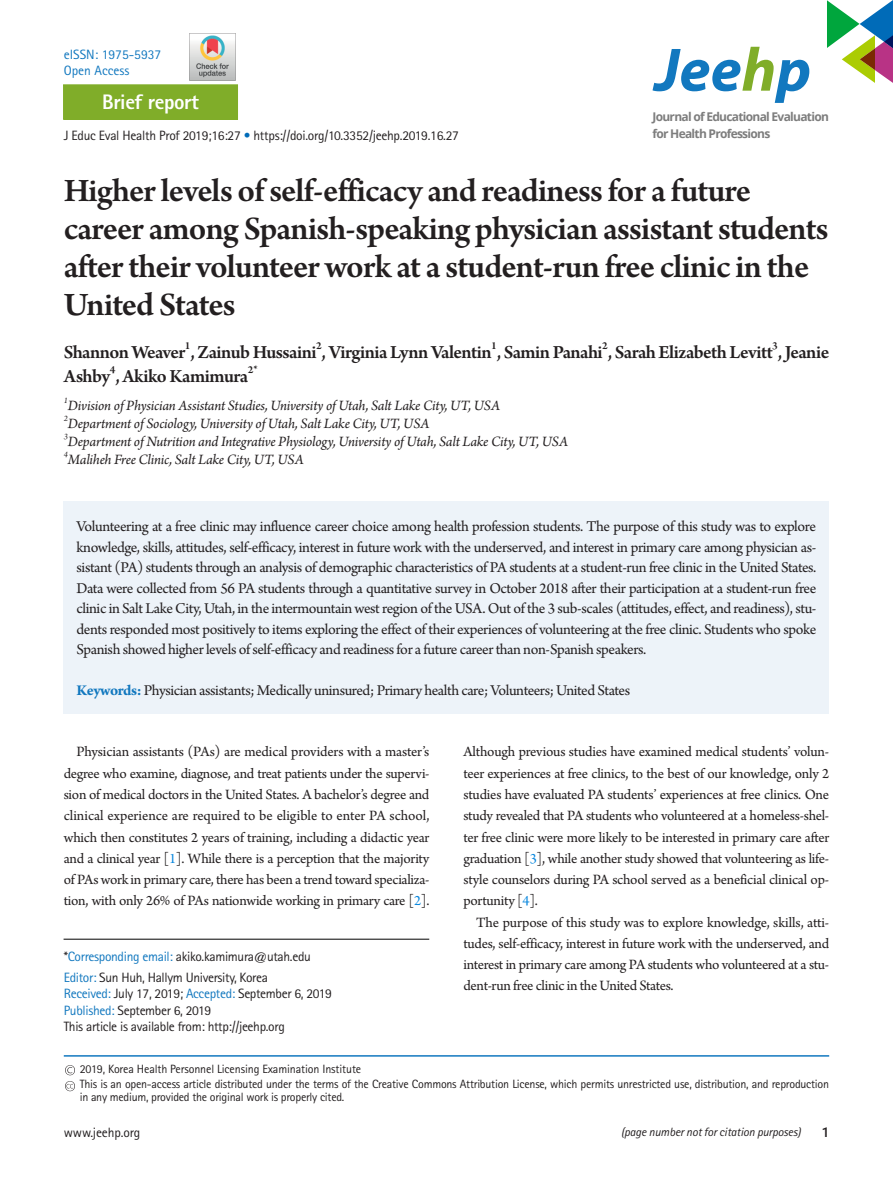
<style>
.page{position:relative;width:893px;height:1191px;background:#fff}
.page>*{position:absolute;margin:0;border:0;box-sizing:border-box;transform-origin:0 0}
.article-title{font:600 34.5px/38px "Arno Pro";letter-spacing:-.025em;color:#231f20}
.t1{font:800 21px "Rotis Sans Serif Std";letter-spacing:-.02em;color:#fff}
.contrib-group{font:600 19.5px "Arno Pro";letter-spacing:-.025em;color:#231f20}
.abstract{font:15.75px/20.4px "Arno Pro";letter-spacing:-.03em;color:#231f20;text-align:justify}
.body{font:15px/21.3px "Arno Pro";letter-spacing:-.02em;color:#231f20;text-align:justify}
.aff{font:italic 15px "Arno Pro";letter-spacing:-.015em;color:#231f20}
.t2{font:13.5px/16.5px "Rotis Sans Serif Std";letter-spacing:-.025em;color:#231f20}
.t3{font:13.5px/16.5px "Rotis Sans Serif Std";color:#1278bf}
.t4{font:500 13.5px "Roboto";color:#231f20}
.t5{font:12px/15px "Rotis Sans Serif Std";letter-spacing:-.02em;color:#231f20}
.t6{font:700 12px/16.5px "Noto Sans";letter-spacing:-.06em;color:#7d7d7d}
.t7{font:italic 12px "Rotis Sans Serif Std";letter-spacing:-.01em;color:#231f20}
.contrib-group-2{font:600 11.4px "Arno Pro";color:#231f20}
.aff-2{font:italic 8.7px "Arno Pro";color:#231f20}
.s1{color:#006bb8}
.s2{font-weight:700;color:#1278bf}
.s3{color:#0b88de}
.s4{color:#1278bf}
</style>
<div class="page">
<svg style="left:827px;top:0;width:66px;height:83px"></svg>
<svg style="left:652px;top:47px;width:157px;height:56px"></svg>
<hr style="left:64px;top:1055px;width:765px;height:1px;background:#1278bf">
<svg style="left:65px;top:1065px;width:10px;height:10px"></svg>
<svg style="left:65px;top:1081px;width:10px;height:10px"></svg>
<hr style="left:64px;top:938px;width:365px;height:1px;background:#000">
<div style="left:64px;top:85px;width:173px;height:34px;background:#80ad29"></div>
<div style="left:63px;top:84px;width:175px;height:36px;border:2px solid #80ad29"></div>
<div style="left:64px;top:501px;width:765px;height:212px;background:#edf3f9"></div>
<img style="left:189px;top:34px;width:47px;height:47px">
<p class="t3" style="left:64px;top:46px;width:99px">eISSN: 1975-5937<br>Open Access</p>
<h2 class="t1" style="left:102px;top:89px;width:98px">Brief report</h2>
<p class="t2" style="left:64px;top:127px;width:397px">J Educ Eval Health Prof 2019;16:27 <span class="s1">•</span> https://doi.org/10.3352/jeehp.2019.16.27</p>
<p class="t6" style="left:652px;top:109px;width:178px">Journal of Educational Evaluation for Health Professions</p>
<p class="article-title" style="left:64px;top:174px;width:766px">Higher levels of self-efficacy and readiness for a future career among Spanish-speaking physician assistant students after their volunteer work at a student-run free clinic in the United States</p>
<p class="contrib-group" style="left:64px;top:341px;width:767px">Shannon Weaver , Zainub Hussaini , Virginia Lynn Valentin , Samin Panahi , Sarah Elizabeth Levitt , Jeanie</p>
<p class="contrib-group-2" style="left:185px;top:339px;width:7px">1</p>
<p class="contrib-group-2" style="left:316px;top:339px;width:7px">2</p>
<p class="contrib-group-2" style="left:491px;top:339px;width:7px">1</p>
<p class="contrib-group-2" style="left:602px;top:339px;width:7px">2</p>
<p class="contrib-group-2" style="left:772px;top:339px;width:7px">3</p>
<p class="contrib-group" style="left:64px;top:364px;width:186px">Ashby , Akiko Kamimura</p>
<p class="contrib-group-2" style="left:110px;top:362px;width:7px">4</p>
<p class="contrib-group-2" style="left:248px;top:362px;width:11px">2*</p>
<p class="aff-2" style="left:64px;top:395px;width:6px">1</p>
<p class="aff" style="left:68px;top:397px;width:434px">Division of Physician Assistant Studies, University of Utah, Salt Lake City, UT, USA</p>
<p class="aff-2" style="left:64px;top:413px;width:6px">2</p>
<p class="aff" style="left:68px;top:415px;width:363px">Department of Sociology, University of Utah, Salt Lake City, UT, USA</p>
<p class="aff-2" style="left:64px;top:431px;width:6px">3</p>
<p class="aff" style="left:68px;top:433px;width:502px">Department of Nutrition and Integrative Physiology, University of Utah, Salt Lake City, UT, USA</p>
<p class="aff-2" style="left:64px;top:449px;width:6px">4</p>
<p class="aff" style="left:68px;top:451px;width:237px">Maliheh Free Clinic, Salt Lake City, UT, USA</p>
<p class="abstract" style="left:77px;top:517px;width:741px">Volunteering at a free clinic may influence career choice among health profession students. The purpose of this study was to explore knowledge, skills, attitudes, self-efficacy, interest in future work with the underserved, and interest in primary care among physician as&shy;sistant (PA) students through an analysis of demographic characteristics of PA students at a student-run free clinic in the United States.<br>Data were collected from 56 PA students through a quantitative survey in October 2018 after their participation at a student-run free clinic in Salt Lake City, Utah, in the intermountain west region of the USA. Out of the 3 sub-scales (attitudes, effect, and readiness), stu&shy;dents responded most positively to items exploring the effect of their experiences of volunteering at the free clinic. Students who spoke Spanish showed higher levels of self-efficacy and readiness for a future career than non-Spanish speakers.</p>
<p class="abstract" style="left:77px;top:681px;width:555px"><span class="s2">Keywords:</span> Physician assistants; Medically uninsured; Primary health care; Volunteers; United States</p>
<p class="body" style="left:64px;top:742px;width:367px;text-indent:13px">Physician assistants (PAs) are medical providers with a master’s degree who examine, diagnose, and treat patients under the supervi&shy;sion of medical doctors in the United States. A bachelor’s degree and clinical experience are required to be eligible to enter PA school, which then constitutes 2 years of training, including a didactic year and a clinical year [<span class="s3">1</span>]. While there is a perception that the majority of PAs work in primary care, there has been a trend toward specializa&shy;tion, with only 26% of PAs nationwide working in primary care [<span class="s3">2</span>].</p>
<p class="body" style="left:463px;top:742px;width:367px">Although previous studies have examined medical students’ volun&shy;teer experiences at free clinics, to the best of our knowledge, only 2 studies have evaluated PA students’ experiences at free clinics. One study revealed that PA students who volunteered at a homeless-shel&shy;ter free clinic were more likely to be interested in primary care after graduation [<span class="s3">3</span>], while another study showed that volunteering as life&shy;style counselors during PA school served as a beneficial clinical op&shy;portunity [<span class="s3">4</span>].</p>
<p class="body" style="left:463px;top:912px;width:367px;text-indent:13px">The purpose of this study was to explore knowledge, skills, atti&shy;tudes, self-efficacy, interest in future work with the underserved, and interest in primary care among PA students who volunteered at a stu&shy;dent-run free clinic in the United States.</p>
<p class="t2" style="left:64px;top:945px;width:249px;line-height:21px">*<span class="s4">Corresponding email:</span> akiko.kamimura@utah.edu<br><span class="s4">Editor:</span> Sun Huh, Hallym University, Korea</p>
<p class="t2" style="left:64px;top:985px;width:270px"><span class="s4">Received:</span> July 17, 2019; <span class="s4">Accepted:</span> September 6, 2019<br><span class="s4">Published:</span> September 6, 2019<br>This article is available from: http://jeehp.org</p>
<p class="t5" style="left:80px;top:1061px;width:751px">2019, Korea Health Personnel Licensing Examination Institute<br>This is an open-access article distributed under the terms of the Creative Commons Attribution License, which permits unrestricted use, distribution, and reproduction</p>
<p class="t5" style="left:80px;top:1089px;width:266px">in any medium, provided the original work is properly cited.</p>
<p class="t2" style="left:64px;top:1123px;width:78px">www.jeehp.org</p>
<p class="t7" style="left:621px;top:1124px;width:181px">(page number not for citation purposes)</p>
<p class="t4" style="left:822px;top:1123px;width:9px">1</p>
</div>
